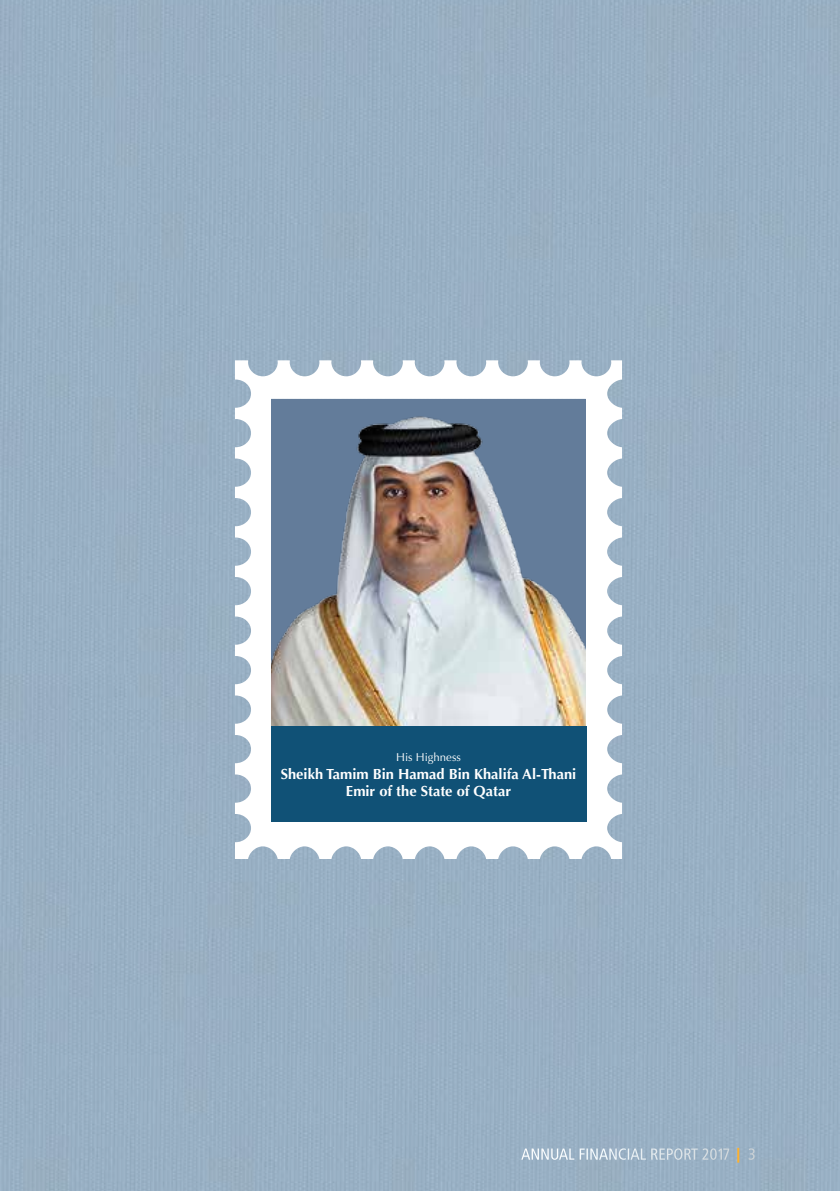
<style>
.page{position:relative;width:840px;height:1191px;background:#fff}
.page>*{position:absolute;margin:0;border:0;box-sizing:border-box;transform-origin:0 0}
.t1{font:condensed 16px "Frutiger LT";color:#fff}
.t2{font:700 14.6px/17.6px "Optima";color:#fff;text-align:center}
.t3{font:11.4px "Optima";color:#fff}
</style>
<div class="page">
<div style="left:0;top:0;width:839px;height:1191px;background:#98afc3"></div>
<svg style="left:736px;top:1147px;width:2px;height:15px"></svg>
<svg style="left:235px;top:360px;width:386px;height:499px"></svg>
<img style="left:271px;top:399px;width:314px;height:326px">
<div style="left:271px;top:725px;width:314px;height:96px;background:#105176"></div>
<p class="t3" style="left:396px;top:750px;width:66px">His Highness</p>
<p class="t2" style="left:280px;top:765px;width:297px">Sheikh Tamim Bin Hamad Bin Khalifa Al-Thani<br>Emir of the State of Qatar</p>
<p class="t1" style="left:521px;top:1144px;width:236px">ANNUAL FINANCIAL REPORT 2017 3</p>
</div>
